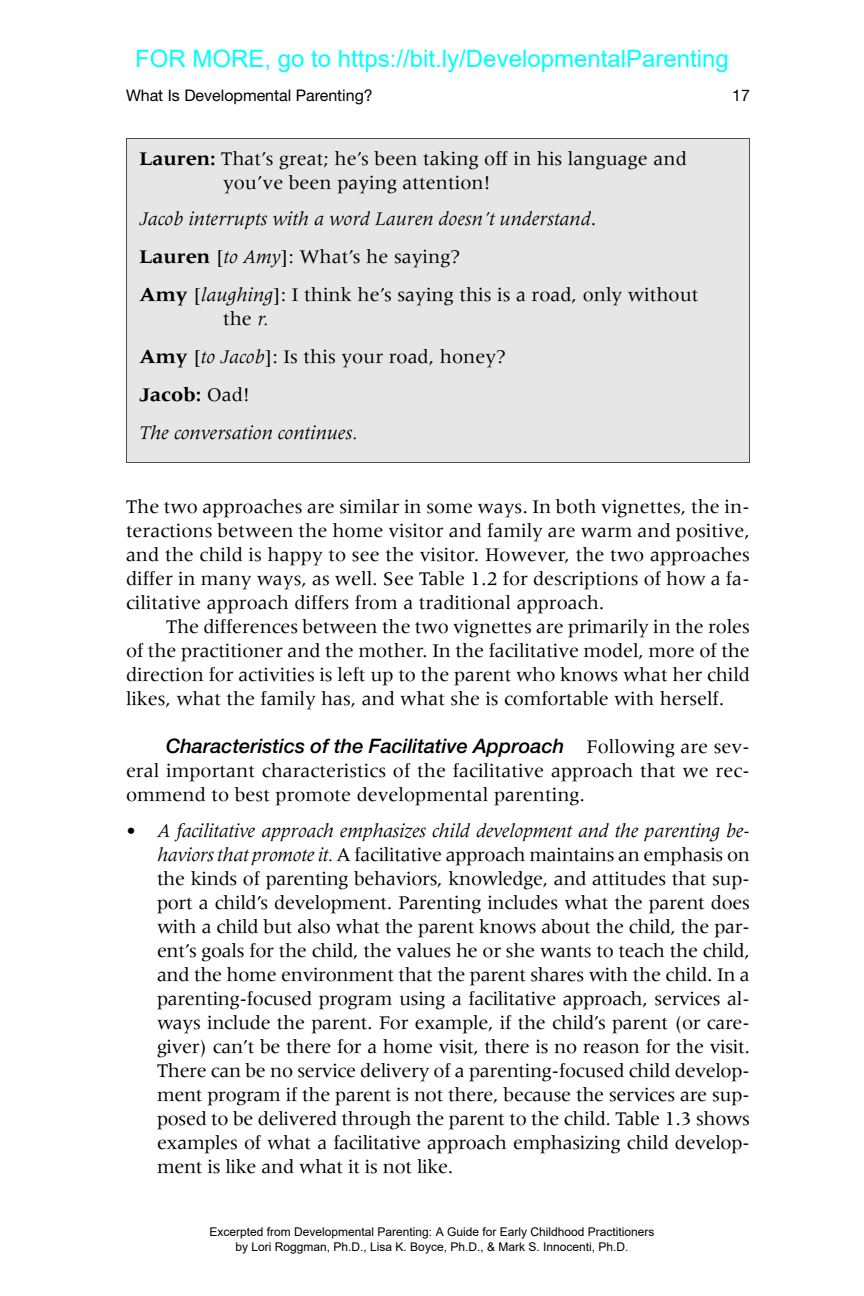
<style>
.page{position:relative;width:864px;height:1296px;background:#fff}
.page>*{position:absolute;margin:0;border:0;box-sizing:border-box;transform-origin:0 0}
.t1{font:24px "Arial";color:#0ff}
.t2{font:20px/24px "Meridien";color:#000;text-align:justify}
.t3{font:italic 20px/38px "Meridien";color:#000}
.t4{font:italic 500 20px "Helvetica Neue";color:#000}
.t5{font:16px "Helvetica Neue";color:#000}
.t6{font:12px/14.4px "Arial";color:#000;text-align:center}
.s1{font-weight:700}
.s2{font-style:italic}
.s3{font-style:normal}
.s4{font-weight:700;font-style:normal}
.s5{font-family:"Meridien";font-weight:400;font-style:normal}
</style>
<div class="page">
<div style="left:127px;top:139px;width:622px;height:323px;background:#e6e6e6"></div>
<p class="t1" style="left:135px;top:42px;width:595px">FOR MORE, go to https://bit.ly/DevelopmentalParenting</p>
<p class="t5" style="left:126px;top:90px;width:248px">What Is Developmental Parenting?</p>
<p class="t5" style="left:732px;top:90px;width:19px">17</p>
<p class="t2" style="left:223px;top:148px;width:465px;text-indent:-84px"><span class="s1">Lauren:</span> That’s great; he’s been taking off in his language and you’ve been paying attention!</p>
<p class="t2" style="left:139px;top:201px;width:561px;line-height:38px;text-align:left"><span class="s2">Jacob interrupts with a word Lauren doesn’t understand</span>.<br><span class="s1">Lauren</span> [<span class="s2">to Amy</span>]: What’s he saying?<br><span class="s1">Amy</span> [<span class="s2">laughing</span>]: I think he’s saying this is a road, only without</p>
<p class="t3" style="left:139px;top:301px;width:369px;text-indent:84px"><span class="s3">the</span> r.<br><span class="s4">Amy</span> <span class="s3">[</span>to Jacob<span class="s3">]: Is this your road, honey?<br></span><span class="s4">Jacob:</span> <span class="s3">Oad!<br></span>The conversation continues.</p>
<p class="t2" style="left:126px;top:496px;width:626px">The two approaches are similar in some ways. In both vignettes, the in&shy;teractions between the home visitor and family are warm and positive, and the child is happy to see the visitor. However, the two approaches differ in many ways, as well. See Table 1.2 for descriptions of how a fa&shy;cilitative approach differs from a traditional approach.</p>
<p class="t2" style="left:126px;top:616px;width:625px;text-indent:40px">The differences between the two vignettes are primarily in the roles of the practitioner and the mother. In the facilitative model, more of the direction for activities is left up to the parent who knows what her child likes, what the family has, and what she is comfortable with herself.</p>
<p class="t4" style="left:166px;top:739px;width:585px">Characteristics of the Facilitative Approach <span class="s5">Following are sev-</span></p>
<p class="t2" style="left:126px;top:760px;width:626px">eral important characteristics of the facilitative approach that we rec&shy;ommend to best promote developmental parenting.</p>
<p class="t2" style="left:157px;top:820px;width:595px;text-indent:-31px">• <span class="s2">A facilitative approach emphasizes child development and the parenting be&shy;haviors that promote it.</span> A facilitative approach maintains an emphasis on the kinds of parenting behaviors, knowledge, and attitudes that sup&shy;port a child’s development. Parenting includes what the parent does with a child but also what the parent knows about the child, the par&shy;ent’s goals for the child, the values he or she wants to teach the child, and the home environment that the parent shares with the child. In a parenting-focused program using a facilitative approach, services al&shy;ways include the parent. For example, if the child’s parent (or care&shy;giver) can’t be there for a home visit, there is no reason for the visit.<br>There can be no service delivery of a parenting-focused child develop&shy;ment program if the parent is not there, because the services are sup&shy;posed to be delivered through the parent to the child. Table 1.3 shows examples of what a facilitative approach emphasizing child develop&shy;ment is like and what it is not like.</p>
<p class="t6" style="left:210px;top:1225px;width:446px">Excerpted from Developmental Parenting: A Guide for Early Childhood Practitioners by Lori Roggman, Ph.D., Lisa K. Boyce, Ph.D., &amp; Mark S. Innocenti, Ph.D.</p>
</div>
